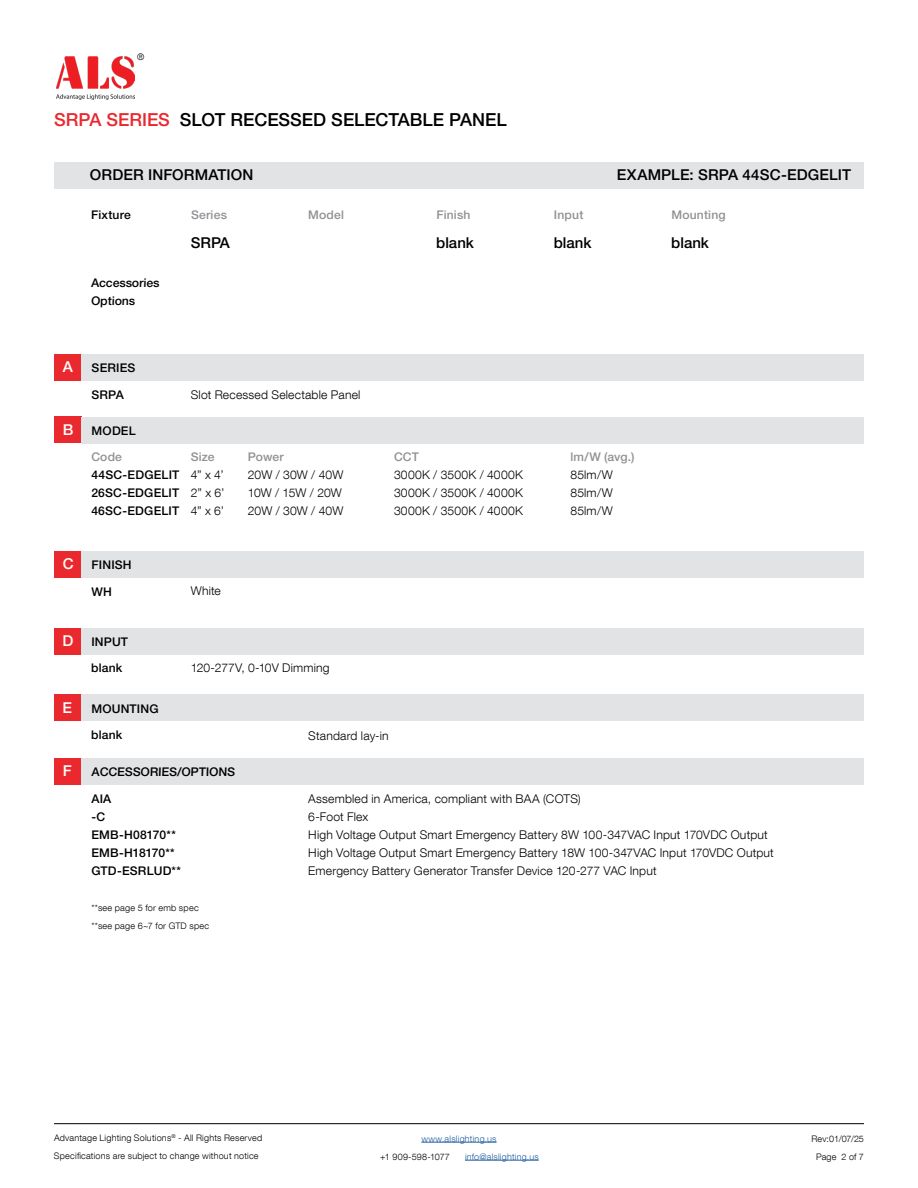
<style>
.page{position:relative;width:918px;height:1188px;background:#fff}
.page>*{position:absolute;margin:0;border:0;box-sizing:border-box;transform-origin:0 0}
.t1{font:500 18px "Helvetica Neue LT Pro";color:#000}
.t2{font:500 15px "Helvetica Neue LT Pro";letter-spacing:.005em;color:#000}
.t3{font:500 15px "Helvetica Neue LT Pro";color:#fff}
.t4{font:300 12px/18px "Helvetica Neue LT Com";letter-spacing:.015em;color:#000;text-align:justify}
.t5{font:500 12px/18px "Helvetica Neue LT Pro";letter-spacing:.015em;color:#000}
.t6{font:500 12px "Helvetica Neue LT Pro";letter-spacing:.015em;color:#8f9194}
.t7{font:300 9px/18px "Helvetica Neue LT Com";letter-spacing:.025em;color:#000}
.t8{font:300 9px "Helvetica Neue LT Com";letter-spacing:.025em;color:#215e9e}
.s1{color:#ea292f}
</style>
<div class="page">
<hr style="left:421px;top:1142px;width:76px;height:1px;background:#215e9e">
<hr style="left:465px;top:1160px;width:74px;height:1px;background:#215e9e">
<hr style="left:54px;top:1123px;width:810px;height:1px;background:#000">
<img style="left:56px;top:57px;width:79px;height:43px">
<div style="left:82px;top:162px;width:782px;height:26px;background:#e2e3e4"></div>
<div style="left:54px;top:162px;width:27px;height:26px;background:#e2e3e4"></div>
<div style="left:54px;top:354px;width:28px;height:26px;background:#ea292f"></div>
<div style="left:54px;top:628px;width:27px;height:27px;background:#ea292f"></div>
<div style="left:54px;top:695px;width:27px;height:26px;background:#ea292f"></div>
<div style="left:54px;top:758px;width:28px;height:27px;background:#ea292f"></div>
<div style="left:54px;top:417px;width:28px;height:26px;background:#ea292f"></div>
<div style="left:54px;top:551px;width:28px;height:27px;background:#ea292f"></div>
<div style="left:82px;top:417px;width:782px;height:26px;background:#e2e3e4"></div>
<div style="left:82px;top:551px;width:782px;height:27px;background:#e2e3e4"></div>
<div style="left:82px;top:354px;width:782px;height:27px;background:#e2e3e4"></div>
<div style="left:81px;top:628px;width:783px;height:27px;background:#e2e3e4"></div>
<div style="left:81px;top:695px;width:783px;height:26px;background:#e2e3e4"></div>
<div style="left:82px;top:758px;width:782px;height:27px;background:#e2e3e4"></div>
<p class="t7" style="left:137px;top:48px;width:9px">®</p>
<h1 class="t1" style="left:54px;top:109px;width:454px"><span class="s1">SRPA SERIES</span> SLOT RECESSED SELECTABLE PANEL</h1>
<p class="t2" style="left:90px;top:166px;width:165px">ORDER INFORMATION</p>
<p class="t2" style="left:617px;top:166px;width:236px">EXAMPLE: SRPA 44SC-EDGELIT</p>
<p class="t5" style="left:91px;top:206px;width:41px">Fixture</p>
<p class="t6" style="left:191px;top:208px;width:37px">Series</p>
<p class="t6" style="left:308px;top:208px;width:37px">Model</p>
<p class="t6" style="left:436px;top:208px;width:36px">Finish</p>
<p class="t6" style="left:554px;top:208px;width:31px">Input</p>
<p class="t6" style="left:672px;top:208px;width:56px">Mounting</p>
<p class="t5" style="left:91px;top:274px;width:70px">Accessories<br>Options</p>
<p class="t2" style="left:191px;top:233px;width:41px">SRPA</p>
<p class="t2" style="left:436px;top:233px;width:39px">blank</p>
<p class="t2" style="left:554px;top:233px;width:39px">blank</p>
<p class="t2" style="left:671px;top:233px;width:39px">blank</p>
<p class="t3" style="left:63px;top:358px;width:12px">A</p>
<p class="t5" style="left:92px;top:359px;width:45px">SERIES</p>
<p class="t5" style="left:91px;top:385px;width:34px">SRPA</p>
<p class="t4" style="left:191px;top:385px;width:171px">Slot Recessed Selectable Panel</p>
<p class="t3" style="left:63px;top:420px;width:12px">B</p>
<p class="t5" style="left:92px;top:421px;width:46px">MODEL</p>
<p class="t6" style="left:91px;top:450px;width:32px">Code</p>
<p class="t5" style="left:91px;top:466px;width:90px;text-align:justify">44SC-EDGELIT 26SC-EDGELIT 46SC-EDGELIT</p>
<p class="t6" style="left:191px;top:450px;width:26px">Size</p>
<p class="t4" style="left:191px;top:466px;width:35px">4” x 4’ 2” x 6’ 4” x 6’</p>
<p class="t6" style="left:248px;top:450px;width:37px">Power</p>
<p class="t4" style="left:248px;top:466px;width:97px;text-align:left">20W / 30W / 40W<br>10W / 15W / 20W<br>20W / 30W / 40W</p>
<p class="t6" style="left:394px;top:450px;width:27px">CCT</p>
<p class="t4" style="left:394px;top:466px;width:130px">3000K / 3500K / 4000K 3000K / 3500K / 4000K 3000K / 3500K / 4000K</p>
<p class="t6" style="left:570px;top:450px;width:66px">lm/W (avg.)</p>
<p class="t4" style="left:570px;top:466px;width:44px">85lm/W 85lm/W 85lm/W</p>
<p class="t3" style="left:63px;top:555px;width:12px">C</p>
<p class="t5" style="left:92px;top:556px;width:42px">FINISH</p>
<p class="t5" style="left:91px;top:582px;width:22px">WH</p>
<p class="t4" style="left:191px;top:582px;width:32px">White</p>
<p class="t3" style="left:62px;top:632px;width:12px">D</p>
<p class="t5" style="left:91px;top:633px;width:38px">INPUT</p>
<p class="t5" style="left:91px;top:659px;width:33px">blank</p>
<p class="t4" style="left:191px;top:659px;width:140px">120-277V, 0-10V Dimming</p>
<p class="t3" style="left:62px;top:698px;width:11px">E</p>
<p class="t5" style="left:91px;top:699px;width:69px">MOUNTING</p>
<p class="t5" style="left:91px;top:725px;width:33px">blank</p>
<p class="t4" style="left:308px;top:727px;width:82px">Standard lay-in</p>
<p class="t3" style="left:63px;top:762px;width:10px">F</p>
<p class="t5" style="left:92px;top:763px;width:145px">ACCESSORIES/OPTIONS</p>
<p class="t5" style="left:91px;top:789px;width:91px">AIA<br>-C<br>EMB-H08170**<br>EMB-H18170**<br>GTD-ESRLUD**</p>
<p class="t7" style="left:91px;top:898px;width:119px">**see page 5 for emb spec **see page 6~7 for GTD spec</p>
<p class="t4" style="left:308px;top:789px;width:467px;text-align:left">Assembled in America, compliant with BAA (COTS)<br>6-Foot Flex<br>High Voltage Output Smart Emergency Battery 8W 100-347VAC Input 170VDC Output High Voltage Output Smart Emergency Battery 18W 100-347VAC Input 170VDC Output Emergency Battery Generator Transfer Device 120-277 VAC Input</p>
<p class="t7" style="left:54px;top:1129px;width:210px">Advantage Lighting Solutions<sup>®</sup> - All Rights Reserved<br>Specifications are subject to change without notice</p>
<p class="t7" style="left:811px;top:1129px;width:54px;text-align:center">Rev:01/07/25<br>Page 2 of 7</p>
<p class="t8" style="left:421px;top:1133px;width:77px">www.alslighting.us</p>
<p class="t7" style="left:380px;top:1147px;width:71px">+1 909-598-1077</p>
<p class="t8" style="left:465px;top:1151px;width:75px">info@alslighting.us</p>
</div>
